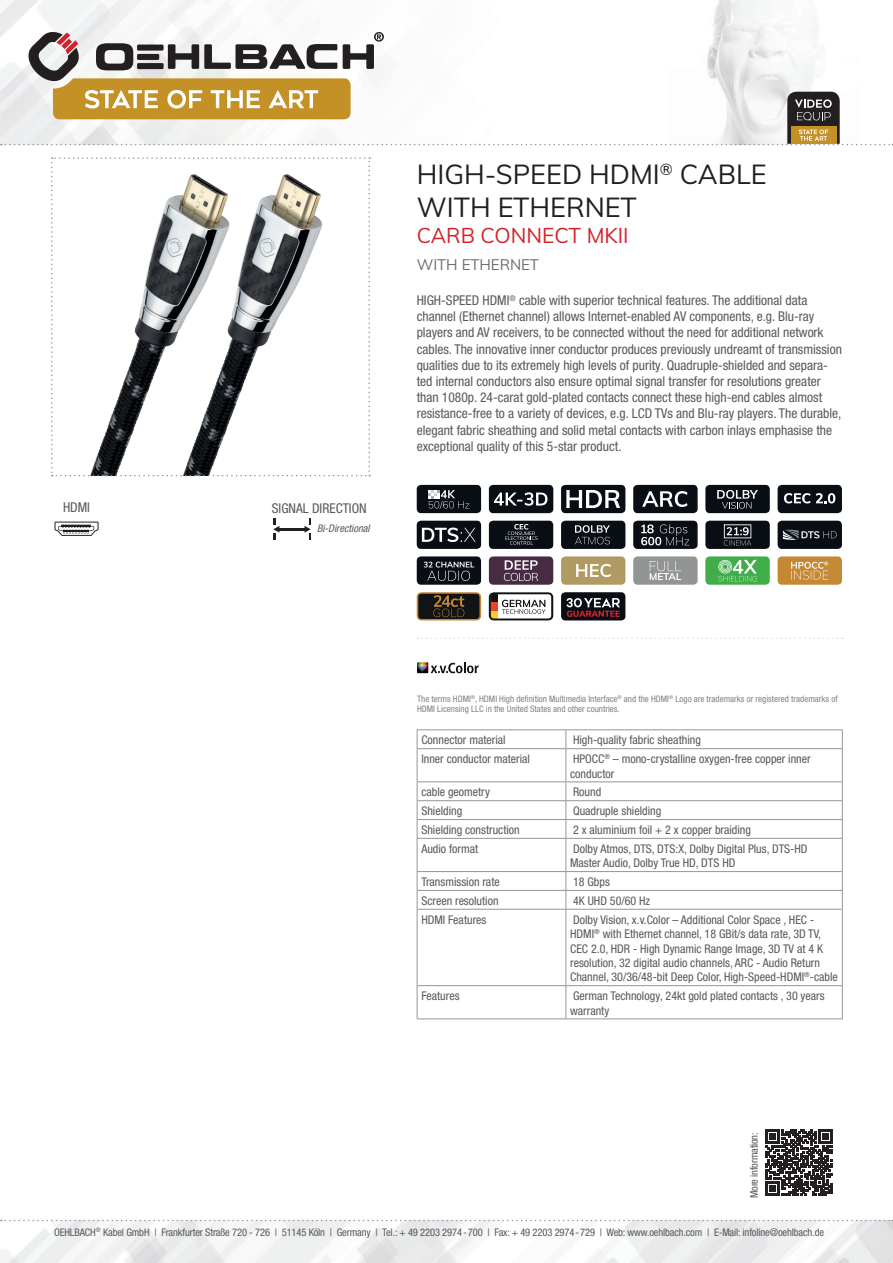
<style>
.page{position:relative;width:893px;height:1263px;background:#fff}
.page>*{position:absolute;margin:0;border:0;box-sizing:border-box;transform-origin:0 0}
.t1{font:27px/32.4px "Muli";color:#231f20}
.t2{font:21px "Muli";color:#d1232a}
.t3{font:15px "Muli";color:#6c6d70}
.t4{font:condensed 13.5px/16.2px "Helvetica Neue LTW1 G";color:#57585a}
.t5{font:condensed 12px/14.4px "Helvetica Neue LTW1 G";color:#57585a}
.t6{font:condensed 10.5px "Helvetica Neue LTW1 G";letter-spacing:-.01em;color:#57585a}
.t7{font:italic condensed 10.5px "Helvetica Neue LTW1 G";color:#57585a}
.t8{font:condensed 9px/10.8px "Helvetica Neue LTW1 G";color:#808285}
</style>
<div class="page">
<img style="left:0;top:1220px;width:893px;height:43px">
<img style="left:0;top:0;width:818px;height:145px">
<svg style="left:1px;top:1220px;width:892px;height:1px"></svg>
<svg style="left:51px;top:157px;width:319px;height:319px"></svg>
<div style="left:417px;top:485px;width:64px;height:28px;background:#090e15;border-radius:4px"></div>
<svg style="left:428px;top:490px;width:41px;height:19px"></svg>
<div style="left:417px;top:521px;width:64px;height:28px;background:#090e15;border-radius:4px"></div>
<svg style="left:422px;top:527px;width:54px;height:15px"></svg>
<div style="left:417px;top:556px;width:64px;height:29px;background:#090e15;border-radius:4px"></div>
<svg style="left:424px;top:562px;width:50px;height:19px"></svg>
<svg style="left:417px;top:592px;width:64px;height:28px;background:#3e311f"></svg>
<svg style="left:417px;top:662px;width:62px;height:11px"></svg>
<div style="left:489px;top:485px;width:64px;height:28px;background:#090e15;border-radius:4px"></div>
<svg style="left:494px;top:492px;width:53px;height:14px"></svg>
<div style="left:489px;top:521px;width:64px;height:28px;background:#090e15;border-radius:4px"></div>
<svg style="left:505px;top:524px;width:33px;height:21px"></svg>
<div style="left:489px;top:556px;width:64px;height:29px;background:#462b42;border-radius:4px"></div>
<svg style="left:504px;top:560px;width:34px;height:21px"></svg>
<svg style="left:489px;top:592px;width:64px;height:28px"></svg>
<div style="left:561px;top:485px;width:64px;height:28px;background:#090e15;border-radius:4px"></div>
<svg style="left:566px;top:490px;width:54px;height:18px"></svg>
<div style="left:561px;top:521px;width:64px;height:28px;background:#090e15;border-radius:4px"></div>
<svg style="left:575px;top:525px;width:35px;height:19px"></svg>
<div style="left:561px;top:556px;width:64px;height:29px;background:#b29a63;border-radius:4px"></div>
<svg style="left:576px;top:564px;width:35px;height:13px"></svg>
<div style="left:561px;top:592px;width:64px;height:28px;background:#090e15;border-radius:4px"></div>
<svg style="left:566px;top:598px;width:54px;height:19px"></svg>
<div style="left:633px;top:485px;width:65px;height:28px;background:#090e15;border-radius:4px"></div>
<svg style="left:642px;top:491px;width:46px;height:16px"></svg>
<div style="left:633px;top:521px;width:65px;height:28px;background:#090e15;border-radius:4px"></div>
<svg style="left:641px;top:524px;width:48px;height:21px"></svg>
<div style="left:633px;top:556px;width:65px;height:29px;background:#939595;border-radius:4px"></div>
<svg style="left:650px;top:561px;width:31px;height:19px"></svg>
<div style="left:705px;top:485px;width:65px;height:28px;background:#090e15;border-radius:4px"></div>
<svg style="left:717px;top:490px;width:41px;height:19px"></svg>
<div style="left:705px;top:521px;width:65px;height:28px;background:#090e15;border-radius:4px"></div>
<svg style="left:724px;top:524px;width:27px;height:22px"></svg>
<div style="left:705px;top:556px;width:65px;height:29px;background:#3fae49;border-radius:4px"></div>
<svg style="left:718px;top:560px;width:39px;height:21px"></svg>
<div style="left:778px;top:485px;width:64px;height:28px;background:#090e15;border-radius:4px"></div>
<svg style="left:784px;top:493px;width:51px;height:10px"></svg>
<div style="left:778px;top:521px;width:64px;height:28px;background:#090e15;border-radius:4px"></div>
<svg style="left:783px;top:530px;width:53px;height:10px"></svg>
<div style="left:778px;top:556px;width:64px;height:29px;background:#c58936;border-radius:4px"></div>
<svg style="left:791px;top:562px;width:37px;height:18px"></svg>
<svg style="left:55px;top:522px;width:44px;height:14px"></svg>
<hr style="left:279px;top:528px;width:26px;height:3px;background:#231f20">
<svg style="left:273px;top:518px;width:6px;height:21px"></svg>
<svg style="left:304px;top:518px;width:7px;height:21px"></svg>
<svg style="left:417px;top:637px;width:426px;height:2px"></svg>
<svg style="left:766px;top:1129px;width:66px;height:67px"></svg>
<svg style="left:1px;top:31px;width:892px;height:114px"></svg>
<hr style="left:417px;top:729px;width:149px;height:1px;background:#939598">
<hr style="left:566px;top:729px;width:277px;height:1px;background:#939598">
<svg style="left:417px;top:730px;width:426px;height:18px"></svg>
<hr style="left:417px;top:748px;width:149px;height:1px;background:#939598">
<hr style="left:566px;top:748px;width:277px;height:1px;background:#939598">
<hr style="left:417px;top:749px;width:1px;height:32px;background:#939598">
<hr style="left:566px;top:749px;width:1px;height:32px;background:#939598">
<hr style="left:842px;top:749px;width:1px;height:32px;background:#939598">
<hr style="left:417px;top:781px;width:149px;height:1px;background:#939598">
<hr style="left:566px;top:781px;width:277px;height:1px;background:#939598">
<hr style="left:417px;top:800px;width:149px;height:1px;background:#939598">
<hr style="left:566px;top:800px;width:277px;height:1px;background:#939598">
<hr style="left:417px;top:819px;width:149px;height:1px;background:#939598">
<svg style="left:417px;top:782px;width:1px;height:56px"></svg>
<hr style="left:566px;top:819px;width:277px;height:1px;background:#939598">
<svg style="left:566px;top:782px;width:1px;height:56px"></svg>
<svg style="left:842px;top:782px;width:1px;height:56px"></svg>
<hr style="left:417px;top:838px;width:149px;height:1px;background:#939598">
<hr style="left:417px;top:839px;width:1px;height:32px;background:#939598">
<hr style="left:566px;top:838px;width:277px;height:1px;background:#939598">
<hr style="left:566px;top:839px;width:1px;height:32px;background:#939598">
<hr style="left:842px;top:839px;width:1px;height:32px;background:#939598">
<hr style="left:417px;top:871px;width:149px;height:1px;background:#939598">
<hr style="left:566px;top:871px;width:277px;height:1px;background:#939598">
<hr style="left:417px;top:890px;width:149px;height:1px;background:#939598">
<svg style="left:417px;top:872px;width:1px;height:37px"></svg>
<hr style="left:566px;top:890px;width:277px;height:1px;background:#939598">
<svg style="left:566px;top:872px;width:1px;height:37px"></svg>
<svg style="left:842px;top:872px;width:1px;height:37px"></svg>
<hr style="left:417px;top:909px;width:149px;height:1px;background:#939598">
<hr style="left:417px;top:909px;width:1px;height:76px;background:#939598">
<hr style="left:566px;top:909px;width:277px;height:1px;background:#939598">
<hr style="left:566px;top:909px;width:1px;height:76px;background:#939598">
<hr style="left:842px;top:909px;width:1px;height:76px;background:#939598">
<hr style="left:417px;top:985px;width:149px;height:1px;background:#939598">
<hr style="left:417px;top:986px;width:1px;height:32px;background:#939598">
<hr style="left:566px;top:985px;width:277px;height:1px;background:#939598">
<hr style="left:566px;top:986px;width:1px;height:32px;background:#939598">
<hr style="left:842px;top:986px;width:1px;height:32px;background:#939598">
<hr style="left:417px;top:1018px;width:149px;height:1px;background:#939598">
<hr style="left:566px;top:1018px;width:277px;height:1px;background:#939598">
<p class="t4" style="left:63px;top:499px;width:29px">HDMI</p>
<p class="t4" style="left:272px;top:500px;width:96px">SIGNAL DIRECTION</p>
<p class="t7" style="left:317px;top:523px;width:57px">Bi-Directional</p>
<h1 class="t1" style="left:417px;top:157px;width:351px">HIGH-SPEED HDMI<sup>®</sup> CABLE<br>WITH ETHERNET</h1>
<h2 class="t2" style="left:417px;top:221px;width:213px">CARB CONNECT MKII</h2>
<p class="t3" style="left:417px;top:254px;width:124px">WITH ETHERNET</p>
<p class="t4" style="left:417px;top:292px;width:427px">HIGH-SPEED HDMI<sup>®</sup> cable with superior technical features. The additional data channel (Ethernet channel) allows Internet-enabled AV components, e.g. Blu-ray players and AV receivers, to be connected without the need for additional network cables. The innovative inner conductor produces previously undreamt of transmission qualities due to its extremely high levels of purity. Quadruple-shielded and separa&shy;ted internal conductors also ensure optimal signal transfer for resolutions greater than 1080p. 24-carat gold-plated contacts connect these high-end cables almost resistance-free to a variety of devices, e.g. LCD TVs and Blu-ray players. The durable, elegant fabric sheathing and solid metal contacts with carbon inlays emphasise the exceptional quality of this 5-star product.</p>
<p class="t8" style="left:417px;top:693px;width:422px">The terms HDMI<sup>®</sup>, HDMI High definition Multimedia Interface<sup>®</sup> and the HDMI<sup>®</sup> Logo are trademarks or registered trademarks of<br>HDMI Licensing LLC in the United States and other countries.</p>
<p class="t5" style="left:421px;top:733px;width:86px">Connector material</p>
<p class="t5" style="left:573px;top:733px;width:129px">High-quality fabric sheathing</p>
<p class="t5" style="left:421px;top:752px;width:110px">Inner conductor material</p>
<p class="t5" style="left:570px;top:752px;width:242px">HPOCC<sup>®</sup> – mono-crystalline oxygen-free copper inner conductor</p>
<p class="t5" style="left:421px;top:785px;width:70px">cable geometry</p>
<p class="t5" style="left:573px;top:785px;width:30px">Round</p>
<p class="t5" style="left:421px;top:804px;width:42px">Shielding</p>
<p class="t5" style="left:573px;top:804px;width:90px">Quadruple shielding</p>
<p class="t5" style="left:421px;top:823px;width:100px">Shielding construction</p>
<p class="t5" style="left:573px;top:823px;width:179px">2 x aluminium foil + 2 x copper braiding</p>
<p class="t5" style="left:421px;top:841px;width:58px">Audio format</p>
<p class="t5" style="left:570px;top:841px;width:239px">Dolby Atmos, DTS, DTS:X, Dolby Digital Plus, DTS-HD<br>Master Audio, Dolby True HD, DTS HD</p>
<p class="t5" style="left:421px;top:875px;width:80px">Transmission rate</p>
<p class="t5" style="left:573px;top:875px;width:38px">18 Gbps</p>
<p class="t5" style="left:421px;top:893px;width:79px">Screen resolution</p>
<p class="t5" style="left:573px;top:893px;width:79px">4K UHD 50/60 Hz</p>
<p class="t5" style="left:421px;top:912px;width:67px">HDMI Features</p>
<p class="t5" style="left:570px;top:912px;width:269px">Dolby Vision, x.v.Color – Additional Color Space , HEC - HDMI<sup>®</sup> with Ethernet channel, 18 GBit/s data rate, 3D TV, CEC 2.0, HDR - High Dynamic Range Image, 3D TV at 4 K resolution, 32 digital audio channels, ARC - Audio Return Channel, 30/36/48-bit Deep Color, High-Speed-HDMI<sup>®</sup>-cable</p>
<p class="t5" style="left:421px;top:989px;width:40px">Features</p>
<p class="t5" style="left:570px;top:989px;width:256px">German Technology, 24kt gold plated contacts , 30 years warranty</p>
<p class="t6" style="left:748px;top:1198px;width:67px;rotate:-90deg">More information:</p>
<p class="t6" style="left:54px;top:1226px;width:771px">OEHLBACH<sup>®</sup> Kabel GmbH | Frankfurter Straße 720 - 726 | 51145 Köln | Germany | Tel.: + 49 2203 2974-700 | Fax: + 49 2203 2974-729 | Web: www.oehlbach.com | E-Mail: infoline@oehlbach.de</p>
</div>
